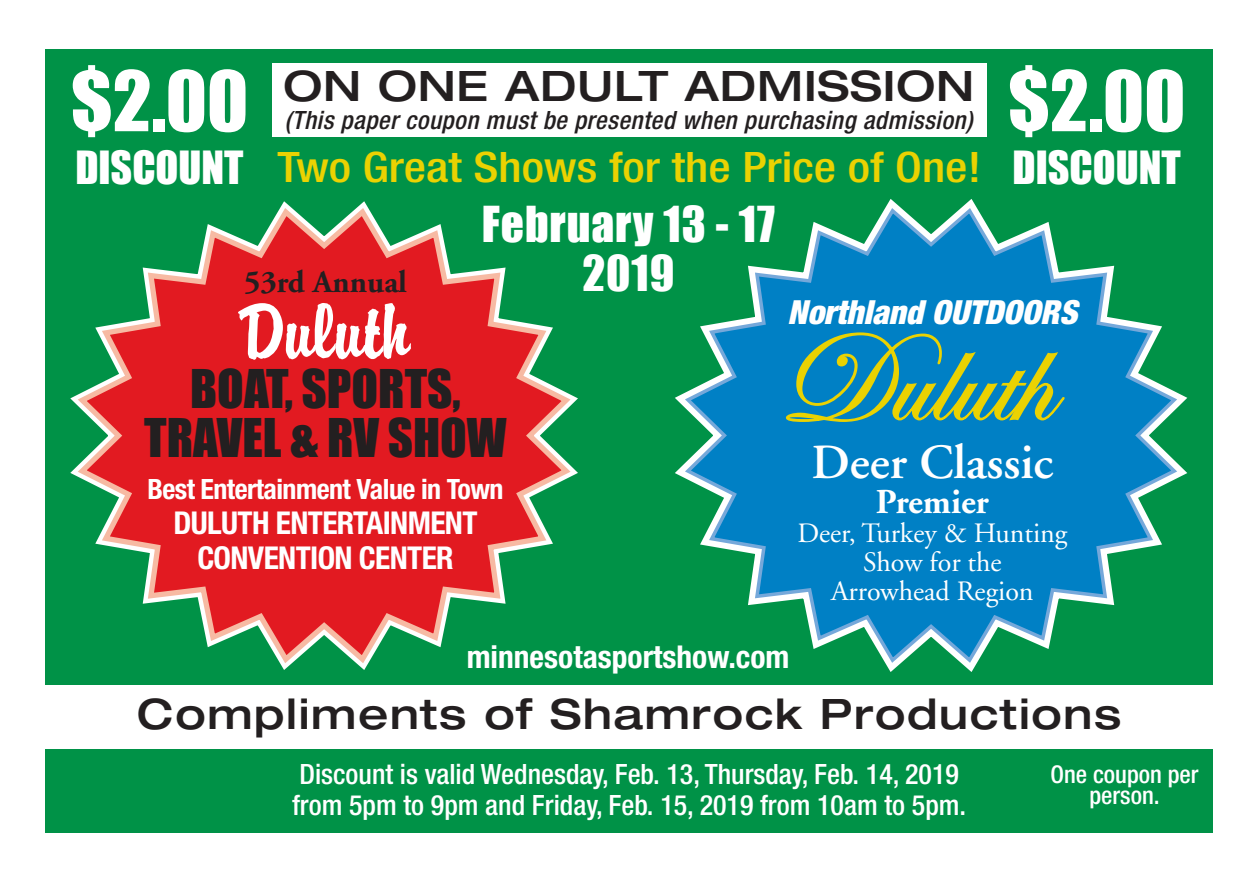
<style>
.page{position:relative;width:1260px;height:882px;background:#fff}
.page>*{position:absolute;margin:0;border:0;box-sizing:border-box;transform-origin:0 0}
.t1{font:129.5px "Edwardian Script ITC";color:#ead202}
.t2{font:84px "Brody D";color:#fff}
.t3{font:77px "Impact";color:#fff}
.t4{font:49px "Impact";color:#231f20}
.t5{font:600 49px "Adobe Garamond";color:#fff}
.t6{font:45.5px "Impact";letter-spacing:.02em;color:#fff}
.t7{font:500 expanded 42px "Helvetica Neue";letter-spacing:.04em;color:#231f20}
.t8{font:500 condensed 42px "Helvetica Neue";color:#ead202;scale:1.15 1}
.t9{font:500 expanded 42px "Helvetica Neue";letter-spacing:.02em;color:#231f20}
.t10{font:42px "Impact";color:#fff}
.t11{font:700 35px "Adobe Garamond";color:#fff}
.t12{font:italic 900 condensed 33.25px "Helvetica Neue";color:#fff}
.t13{font:700 condensed 31.5px "Helvetica Neue";letter-spacing:-.02em;color:#fff}
.t14{font:700 condensed 31.5px "Helvetica Neue";color:#fff}
.t15{font:700 31.5px "Adobe Garamond";color:#231f20}
.t16{font:500 condensed 28px/31.5px "Helvetica Neue";color:#fff}
.t17{font:28px "Adobe Garamond";color:#fff}
.t18{font:700 condensed 28px "Helvetica Neue";letter-spacing:-.02em;color:#fff}
.t19{font:italic 500 condensed 25.2px "Helvetica Neue";letter-spacing:.02em;color:#231f20}
.t20{font:500 condensed 24.5px/21px "Helvetica Neue";color:#fff;text-align:center}
</style>
<div class="page">
<div style="left:46px;top:49px;width:1167px;height:784px;background:#009247"></div>
<div style="left:0;top:685px;width:1260px;height:64px;background:#fff"></div>
<div style="left:272px;top:63px;width:715px;height:73px;background:#fff"></div>
<svg style="left:73px;top:204px;width:502px;height:463px"></svg>
<svg style="left:682px;top:205px;width:498px;height:461px"></svg>
<svg style="left:785px;top:332px;width:281px;height:126px;background:#1a89ae"></svg>
<p class="t3" style="left:71px;top:41px;width:179px">$2.00</p>
<p class="t10" style="left:75px;top:135px;width:170px">DISCOUNT</p>
<p class="t9" style="left:283px;top:60px;width:692px">ON ONE ADULT ADMISSION</p>
<p class="t19" style="left:285px;top:105px;width:689px">(This paper coupon must be presented when purchasing admission)</p>
<p class="t8" style="left:277px;top:143px;width:613px">Two Great Shows for the Price of One!</p>
<p class="t3" style="left:1008px;top:41px;width:179px">$2.00</p>
<p class="t10" style="left:1013px;top:135px;width:170px">DISCOUNT</p>
<p class="t6" style="left:482px;top:189px;width:295px">February 13 - 17</p>
<p class="t6" style="left:582px;top:238px;width:93px">2019</p>
<p class="t15" style="left:244px;top:265px;width:165px">53rd Annual</p>
<p class="t2" style="left:241px;top:285px;width:170px">Duluth</p>
<p class="t4" style="left:190px;top:351px;width:272px">BOAT, SPORTS,</p>
<p class="t4" style="left:144px;top:400px;width:364px">TRAVEL &amp; RV SHOW</p>
<p class="t18" style="left:147px;top:472px;width:358px">Best Entertainment Value in Town</p>
<p class="t13" style="left:174px;top:504px;width:306px">DULUTH ENTERTAINMENT</p>
<p class="t13" style="left:197px;top:539px;width:258px">CONVENTION CENTER</p>
<p class="t12" style="left:788px;top:291px;width:291px">Northland OUTDOORS</p>
<p class="t1" style="left:779px;top:308px;width:275px">Duluth</p>
<p class="t5" style="left:812px;top:435px;width:243px">Deer Classic</p>
<p class="t11" style="left:876px;top:482px;width:114px">Premier</p>
<p class="t17" style="left:797px;top:518px;width:272px">Deer, Turkey &amp; Hunting</p>
<p class="t17" style="left:863px;top:547px;width:140px">Show for the</p>
<p class="t17" style="left:831px;top:577px;width:204px">Arrowhead Region</p>
<p class="t14" style="left:467px;top:637px;width:324px">minnesotasportshow.com</p>
<p class="t7" style="left:137px;top:688px;width:986px">Compliments of Shamrock Productions</p>
<p class="t16" style="left:292px;top:758px;width:676px">Discount is valid Wednesday, Feb. 13, Thursday, Feb. 14, 2019 from 5pm to 9pm and Friday, Feb. 15, 2019 from 10am to 5pm.</p>
<p class="t20" style="left:1050px;top:763px;width:150px">One coupon per person.</p>
</div>
